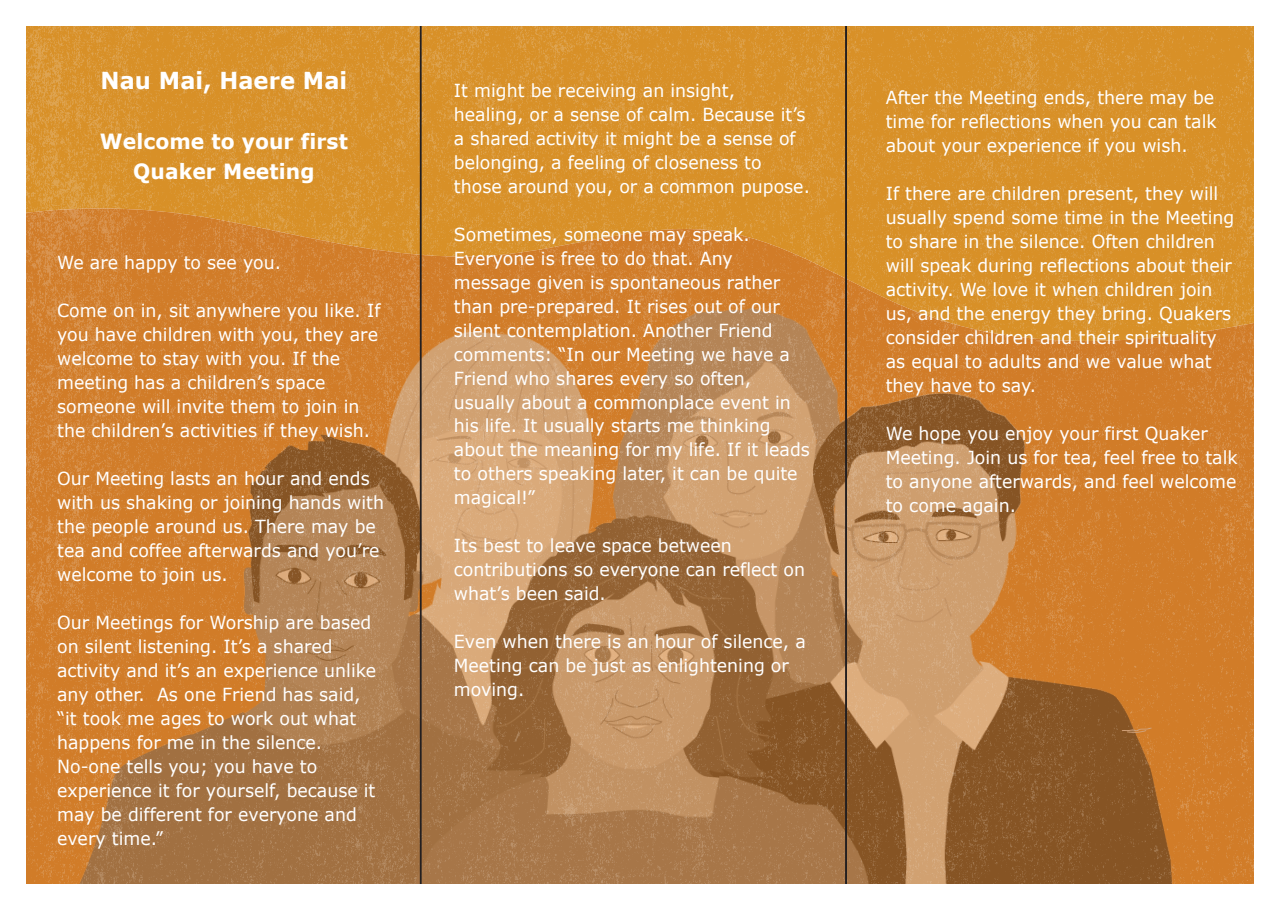
<style>
.page{position:relative;width:1280px;height:910px;background:#fff}
.page>*{position:absolute;margin:0;border:0;box-sizing:border-box;transform-origin:0 0}
.t1{font:700 23.4px "Verdana";letter-spacing:.005em;color:#fff}
.t2{font:700 21px/30px "Verdana";letter-spacing:.005em;color:#fff;text-align:center}
.t3{font:18px/24px "Verdana";color:#fff}
</style>
<div class="page">
<img style="left:26px;top:26px;width:1228px;height:858px">
<svg style="left:1121px;top:727px;width:31px;height:6px"></svg>
<p class="t1" style="left:100px;top:63px;width:248px">Nau Mai, Haere Mai</p>
<p class="t2" style="left:100px;top:126px;width:250px">Welcome to your first<br>Quaker Meeting</p>
<p class="t3" style="left:57px;top:250px;width:225px">We are happy to see you.</p>
<p class="t3" style="left:57px;top:298px;width:325px">Come on in, sit anywhere you like. If you have children with you, they are welcome to stay with you. If the meeting has a children’s space someone will invite them to join in the children’s activities if they wish.</p>
<p class="t3" style="left:57px;top:466px;width:328px">Our Meeting lasts an hour and ends with us shaking or joining hands with the people around us. There may be tea and coffee afterwards and you’re welcome to join us.</p>
<p class="t3" style="left:57px;top:610px;width:321px">Our Meetings for Worship are based on silent listening. It’s a shared activity and it’s an experience unlike any other. As one Friend has said, “it took me ages to work out what happens for me in the silence.<br>No-one tells you; you have to experience it for yourself, because it may be different for everyone and every time.”</p>
<p class="t3" style="left:454px;top:78px;width:358px">It might be receiving an insight,<br>healing, or a sense of calm. Because it’s a shared activity it might be a sense of belonging, a feeling of closeness to those around you, or a common pupose.</p>
<p class="t3" style="left:454px;top:222px;width:357px">Sometimes, someone may speak.<br>Everyone is free to do that. Any message given is spontaneous rather than pre-prepared. It rises out of our silent contemplation. Another Friend comments: “In our Meeting we have a Friend who shares every so often, usually about a commonplace event in his life. It usually starts me thinking about the meaning for my life. If it leads to others speaking later, it can be quite magical!”</p>
<p class="t3" style="left:454px;top:534px;width:353px">Its best to leave space between contributions so everyone can reflect on what’s been said.</p>
<p class="t3" style="left:454px;top:630px;width:353px">Even when there is an hour of silence, a<br>Meeting can be just as enlightening or moving.</p>
<p class="t3" style="left:886px;top:86px;width:332px">After the Meeting ends, there may be time for reflections when you can talk about your experience if you wish.</p>
<p class="t3" style="left:886px;top:182px;width:350px">If there are children present, they will usually spend some time in the Meeting to share in the silence. Often children will speak during reflections about their activity. We love it when children join us, and the energy they bring. Quakers consider children and their spirituality as equal to adults and we value what they have to say.</p>
<p class="t3" style="left:886px;top:422px;width:353px">We hope you enjoy your first Quaker<br>Meeting. Join us for tea, feel free to talk to anyone afterwards, and feel welcome to come again.</p>
</div>
